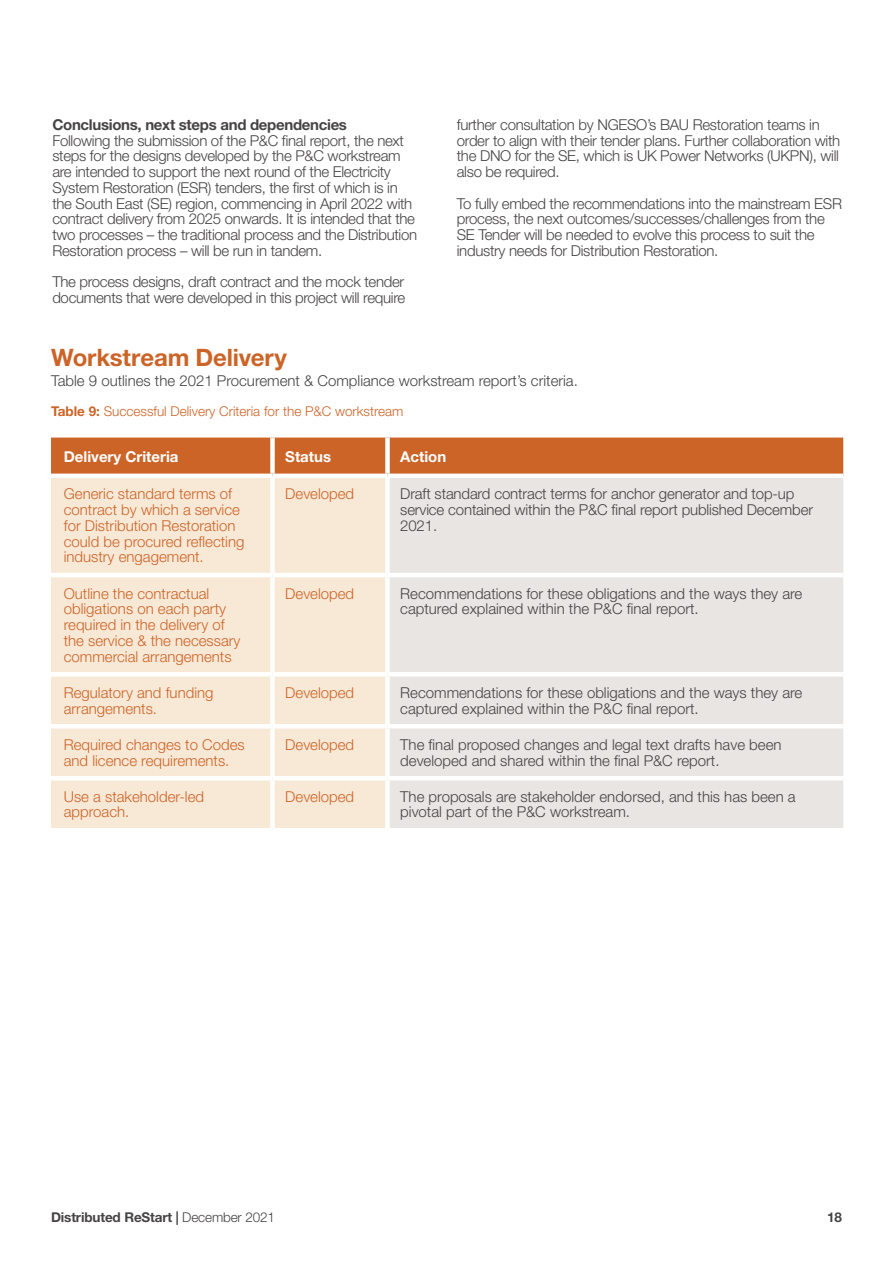
<style>
.page{position:relative;width:893px;height:1263px;background:#fff}
.page>*{position:absolute;margin:0;border:0;box-sizing:border-box;transform-origin:0 0}
.t1{font:700 24px "Helvetica Neue LT Std";letter-spacing:-.005em;color:#cc6427}
.t2{font:300 15px/15.8px "Helvetica Neue LT Std";letter-spacing:-.02em;color:#464343}
.t3{font:300 15px/15.8px "Helvetica Neue LT Std";color:#464343}
.t4{font:300 15px/15.8px "Helvetica Neue LT Std";color:#cc6427}
.t5{font:700 15px "Helvetica Neue LT Std";letter-spacing:-.02em;color:#464343}
.t6{font:700 15px "Helvetica Neue LT Std";color:#fff}
.t7{font:300 13.5px "Helvetica Neue LT Std";color:#cc6427}
.t8{font:700 13.5px "Helvetica Neue LT Std";letter-spacing:-.01em;color:#464343}
.s1{font-weight:700}
.s2{font-weight:300}
</style>
<div class="page">
<div style="left:51px;top:438px;width:792px;height:36px;background:#cc6427"></div>
<div style="left:51px;top:478px;width:334px;height:350px;background:#f8e9d7"></div>
<div style="left:390px;top:478px;width:453px;height:350px;background:#e8e5e3"></div>
<div style="left:270px;top:438px;width:5px;height:36px;background:#fff"></div>
<div style="left:385px;top:438px;width:5px;height:36px;background:#fff"></div>
<div style="left:270px;top:478px;width:5px;height:95px;background:#fff"></div>
<hr style="left:51px;top:573px;width:221px;height:4px;background:#fff">
<hr style="left:272px;top:573px;width:115px;height:4px;background:#fff">
<div style="left:270px;top:577px;width:5px;height:95px;background:#fff"></div>
<hr style="left:387px;top:573px;width:456px;height:4px;background:#fff">
<hr style="left:51px;top:672px;width:221px;height:4px;background:#fff">
<hr style="left:272px;top:672px;width:115px;height:4px;background:#fff">
<div style="left:270px;top:676px;width:5px;height:48px;background:#fff"></div>
<hr style="left:387px;top:672px;width:456px;height:4px;background:#fff">
<hr style="left:51px;top:724px;width:221px;height:4px;background:#fff">
<hr style="left:272px;top:724px;width:115px;height:4px;background:#fff">
<div style="left:270px;top:728px;width:5px;height:48px;background:#fff"></div>
<hr style="left:387px;top:724px;width:456px;height:4px;background:#fff">
<hr style="left:51px;top:776px;width:221px;height:4px;background:#fff">
<hr style="left:272px;top:776px;width:115px;height:4px;background:#fff">
<div style="left:270px;top:780px;width:5px;height:48px;background:#fff"></div>
<hr style="left:387px;top:776px;width:456px;height:4px;background:#fff">
<p class="t5" style="left:52px;top:115px;width:296px">Conclusions, next steps and dependencies</p>
<p class="t2" style="left:52px;top:132px;width:366px">Following the submission of the P&amp;C final report, the next steps for the designs developed by the P&amp;C workstream are intended to support the next round of the Electricity System Restoration (ESR) tenders, the first of which is in the South East (SE) region, commencing in April 2022 with contract delivery from 2025 onwards. It is intended that the two processes – the traditional process and the Distribution Restoration process – will be run in tandem.</p>
<p class="t2" style="left:52px;top:274px;width:355px">The process designs, draft contract and the mock tender documents that were developed in this project will require</p>
<p class="t2" style="left:457px;top:116px;width:385px">further consultation by NGESO’s BAU Restoration teams in order to align with their tender plans. Further collaboration with the DNO for the SE, which is UK Power Networks (UKPN), will also be required.</p>
<p class="t2" style="left:457px;top:195px;width:387px">To fully embed the recommendations into the mainstream ESR process, the next outcomes/successes/challenges from the SE Tender will be needed to evolve this process to suit the industry needs for Distribution Restoration.</p>
<h1 class="t1" style="left:51px;top:342px;width:238px">Workstream Delivery</h1>
<p class="t3" style="left:51px;top:372px;width:528px">Table 9 outlines the 2021 Procurement &amp; Compliance workstream report’s criteria.</p>
<p class="t7" style="left:51px;top:403px;width:354px"><span class="s1">Table 9:</span> Successful Delivery Criteria for the P&amp;C workstream</p>
<p class="t6" style="left:64px;top:447px;width:116px">Delivery Criteria</p>
<p class="t6" style="left:285px;top:447px;width:47px">Status</p>
<p class="t6" style="left:400px;top:447px;width:48px">Action</p>
<p class="t4" style="left:64px;top:486px;width:182px">Generic standard terms of contract by which a service for Distribution Restoration could be procured reflecting industry engagement.</p>
<p class="t4" style="left:285px;top:486px;width:70px">Developed</p>
<p class="t2" style="left:400px;top:486px;width:414px">Draft standard contract terms for anchor generator and top-up service contained within the P&amp;C final report published December<br>2021.</p>
<p class="t4" style="left:64px;top:585px;width:178px">Outline the contractual obligations on each party required in the delivery of the service &amp; the necessary commercial arrangements</p>
<p class="t4" style="left:285px;top:585px;width:70px">Developed</p>
<p class="t3" style="left:400px;top:585px;width:404px">Recommendations for these obligations and the ways they are captured explained within the P&amp;C final report.</p>
<p class="t4" style="left:64px;top:684px;width:151px">Regulatory and funding arrangements.</p>
<p class="t4" style="left:285px;top:684px;width:70px">Developed</p>
<p class="t3" style="left:400px;top:684px;width:404px">Recommendations for these obligations and the ways they are captured explained within the P&amp;C final report.</p>
<p class="t4" style="left:64px;top:736px;width:182px">Required changes to Codes and licence requirements.</p>
<p class="t4" style="left:285px;top:736px;width:70px">Developed</p>
<p class="t3" style="left:400px;top:736px;width:383px">The final proposed changes and legal text drafts have been developed and shared within the final P&amp;C report.</p>
<p class="t4" style="left:64px;top:788px;width:142px">Use a stakeholder-led approach.</p>
<p class="t4" style="left:285px;top:788px;width:70px">Developed</p>
<p class="t3" style="left:400px;top:788px;width:397px">The proposals are stakeholder endorsed, and this has been a pivotal part of the P&amp;C workstream.</p>
<p class="t8" style="left:51px;top:1208px;width:225px">Distributed ReStart | <span class="s2">December 2021</span></p>
<p class="t8" style="left:827px;top:1208px;width:16px">18</p>
</div>
